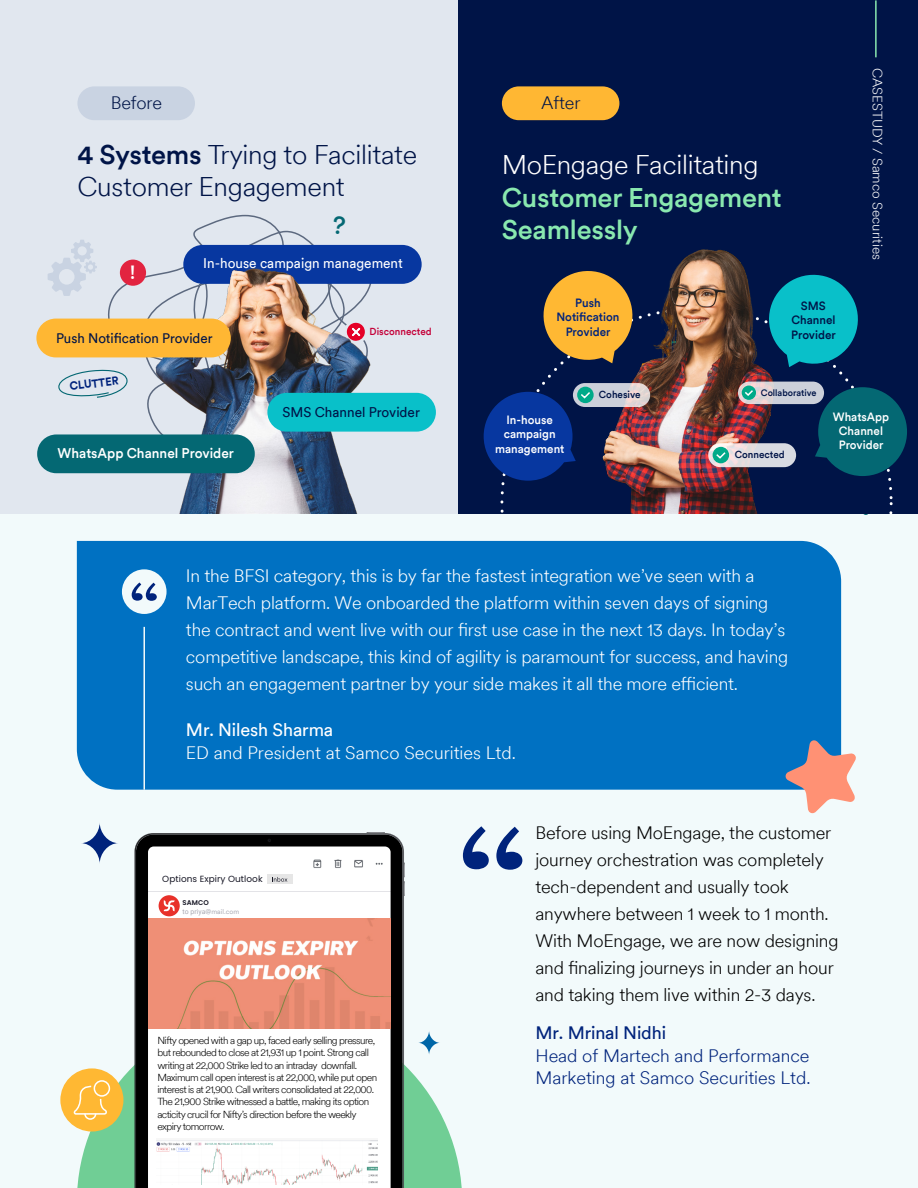
<style>
.page{position:relative;width:918px;height:1188px;background:#fff}
.page>*{position:absolute;margin:0;border:0;box-sizing:border-box;transform-origin:0 0}
.t1{font:300 27px/32.4px "Circular XXTT";letter-spacing:-.01em;color:#001447}
.t2{font:500 27px/32.4px "Circular XXTT";letter-spacing:-.01em;color:#89e8af}
.t3{font:300 27px "Circular XXTT";letter-spacing:-.01em;color:#fff}
.t4{font:500 19.2px "Circular XXTT";color:#fff}
.t5{font:300 18px/27px "Circular XXTT";letter-spacing:-.01em;color:#fff}
.t6{font:300 18px/27px "Circular XXTT";letter-spacing:-.01em;color:#000}
.t7{font:300 18px/21.6px "Circular XXTT";color:#00237c}
.t8{font:18px "Circular XXTT";letter-spacing:-.01em;color:#fff}
.t9{font:18px "Circular XXTT";letter-spacing:-.01em;color:#00237c}
.t10{font:300 18px "Circular XXTT";letter-spacing:-.01em;color:#001447}
.t11{font:14.1px "Circular XXTT";color:#fff;scale:.96 1}
.t12{font:500 14.1px "Circular XXTT";color:#fff;scale:.96 1}
.t13{font:14.1px "Circular XXTT";color:#001447;scale:.96 1}
.t14{font:13.8px "Circular XXTT";color:#001447;scale:.96 1}
.t15{font:300 13.5px "Circular XXTT";color:#fff}
.t16{font:500 12px/14.4px "Circular XXTT";color:#fff;text-align:center;scale:.96 1}
.t17{font:500 12px/14.4px "Circular XXTT";color:#00237c;text-align:center;scale:.96 1}
.t18{font:500 12px/14.4px "Circular XXTT";color:#001447;text-align:center;scale:.96 1}
.t19{font:700 11.55px "Circular XXTT";color:#00237c;scale:.96 1}
.t20{font:300 10.2px/12.3px "Circular XXTT";letter-spacing:-.055em;color:#000}
.t21{font:500 10.2px "Circular XXTT";color:#001447;scale:.96 1}
.t22{font:500 10.2px "Circular XXTT";color:#c40038;scale:.96 1}
.t23{font:500 9.3px "Circular XXTT";color:#001447;scale:.96 1}
.t24{font:9px "Poppins";letter-spacing:.005em;color:#171725}
.t25{font:6.9px "Circular XX";letter-spacing:.005em;color:#a7a7b0}
.t26{font:600 6.9px "Poppins";letter-spacing:.005em;color:#171725}
.s1{font-weight:500}
.s2{font-family:"Roboto"}
</style>
<div class="page">
<div style="left:0;top:466px;width:918px;height:722px;background:#f2fafb"></div>
<div style="left:77px;top:541px;width:764px;height:249px;background:#0071c2"></div>
<div style="left:122px;top:569px;width:45px;height:45px;background:#f2fafb;border-radius:50%"></div>
<svg style="left:132px;top:582px;width:25px;height:19px"></svg>
<hr style="left:143px;top:627px;width:2px;height:163px;background:#f2fafb">
<svg style="left:463px;top:826px;width:59px;height:44px"></svg>
<svg style="left:81px;top:823px;width:37px;height:40px"></svg>
<svg style="left:786px;top:740px;width:70px;height:74px"></svg>
<svg style="left:77px;top:1031px;width:385px;height:157px;fill:#70ce95"></svg>
<svg style="left:136px;top:835px;width:267px;height:353px;fill:#fff"></svg>
<svg style="left:404px;top:862px;width:1px;height:34px"></svg>
<svg style="left:367px;top:832px;width:18px;height:1px"></svg>
<img style="left:156px;top:1138px;width:222px;height:47px">
<img style="left:148px;top:919px;width:243px;height:109px">
<div style="left:159px;top:895px;width:21px;height:21px;background:#e8312a;border-radius:50%"></div>
<svg style="left:164px;top:900px;width:11px;height:11px"></svg>
<div style="left:60px;top:1068px;width:63px;height:64px;background:#ffb833;border-radius:50%"></div>
<div style="left:94px;top:1080px;width:16px;height:17px;border:2px solid #fff;border-radius:50%"></div>
<svg style="left:74px;top:1084px;width:34px;height:36px"></svg>
<div style="left:0;top:0;width:459px;height:514px;background:#e1e7ef"></div>
<div style="left:459px;top:0;width:459px;height:514px;background:#001447"></div>
<div style="left:77px;top:86px;width:118px;height:34px;background:#c9d3e2;border-radius:17px"></div>
<div style="left:502px;top:86px;width:117px;height:34px;background:#ffb733;border-radius:17px"></div>
<svg style="left:106px;top:214px;width:205px;height:260px"></svg>
<div style="left:120px;top:260px;width:26px;height:26px;background:#e22440;border-radius:50%"></div>
<svg style="left:48px;top:240px;width:49px;height:56px"></svg>
<div style="left:183px;top:245px;width:239px;height:39px;background:#0737a0;border-radius:19px"></div>
<img style="left:131px;top:242px;width:272px;height:272px">
<div style="left:37px;top:434px;width:218px;height:39px;background:#046873;border-radius:19px"></div>
<div style="left:36px;top:319px;width:195px;height:38px;background:#ffb733;border-radius:19px"></div>
<div style="left:267px;top:393px;width:169px;height:39px;background:#09c0c9;border-radius:19px"></div>
<svg style="left:58px;top:368px;width:71px;height:30px"></svg>
<svg style="left:347px;top:323px;width:18px;height:18px"></svg>
<svg style="left:815px;top:387px;width:92px;height:89px"></svg>
<svg style="left:800px;top:274px;width:58px;height:93px"></svg>
<svg style="left:543px;top:272px;width:35px;height:91px"></svg>
<img style="left:578px;top:249px;width:222px;height:265px">
<svg style="left:708px;top:443px;width:88px;height:24px;background:#dedbdf"></svg>
<div style="left:713px;top:447px;width:16px;height:16px;background:#00aa89;border-radius:50%"></div>
<svg style="left:716px;top:452px;width:10px;height:7px"></svg>
<svg style="left:573px;top:383px;width:77px;height:24px"></svg>
<svg style="left:577px;top:387px;width:17px;height:16px"></svg>
<svg style="left:484px;top:390px;width:108px;height:91px"></svg>
<svg style="left:738px;top:382px;width:86px;height:22px;background:#d2d0d7"></svg>
<div style="left:742px;top:386px;width:14px;height:14px;background:#00aa89;border-radius:50%"></div>
<svg style="left:745px;top:390px;width:10px;height:7px"></svg>
<hr style="left:875px;top:0;width:2px;height:57px;background:#89e8af">
<p class="t10" style="left:111px;top:90px;width:53px">Before</p>
<h1 class="t1" style="left:77px;top:137px;width:341px"><span class="s1">4 Systems</span> Trying to Facilitate<br>Customer Engagement</h1>
<p class="t4" style="left:130px;top:259px;width:7px">!</p>
<p class="t11" style="left:203px;top:254px;width:209px">In-house campaign management</p>
<p class="t14" style="left:56px;top:329px;width:165px">Push Notification Provider</p>
<p class="t19" style="left:69px;top:378px;width:53px;rotate:-7deg">CLUTTER</p>
<p class="t12" style="left:58px;top:443px;width:185px">WhatsApp Channel Provider</p>
<p class="t22" style="left:370px;top:325px;width:66px">Disconnected</p>
<p class="t13" style="left:282px;top:402px;width:145px">SMS Channel Provider</p>
<p class="t10" style="left:541px;top:90px;width:41px">After</p>
<h1 class="t3" style="left:502px;top:147px;width:258px">MoEngage Facilitating</h1>
<h1 class="t2" style="left:502px;top:180px;width:281px">Customer Engagement<br>Seamlessly</h1>
<p class="t17" style="left:557px;top:295px;width:67px">Push<br>Notification<br>Provider</p>
<p class="t18" style="left:791px;top:298px;width:48px">SMS<br>Channel<br>Provider</p>
<p class="t21" style="left:599px;top:388px;width:45px">Cohesive</p>
<p class="t23" style="left:761px;top:386px;width:60px">Collaborative</p>
<p class="t15" style="left:886px;top:68px;width:193px;rotate:90deg">CASESTUDY / Samco Securities</p>
<p class="t16" style="left:495px;top:412px;width:74px">In-house campaign management</p>
<p class="t21" style="left:735px;top:448px;width:54px">Connected</p>
<p class="t16" style="left:833px;top:409px;width:60px">WhatsApp<br>Channel<br>Provider</p>
<p class="t5" style="left:186px;top:562px;width:604px">In the BFSI category, this is by far the fastest integration we’ve seen with a MarTech platform. We onboarded the platform within seven days of signing the contract and went live with our first use case in the next 13 days. In today’s competitive landscape, this kind of agility is paramount for success, and having such an engagement partner by your side makes it all the more efficient.</p>
<p class="t8" style="left:186px;top:718px;width:149px">Mr. Nilesh Sharma</p>
<p class="t5" style="left:186px;top:739px;width:331px">ED and President at Samco Securities Ltd.</p>
<p class="t24" style="left:162px;top:874px;width:102px">Options Expiry Outlook</p>
<p class="t26" style="left:183px;top:899px;width:28px">SAMCO</p>
<p class="t25" style="left:183px;top:907px;width:58px"><span class="s2">to priya</span>@mail.com</p>
<p class="t20" style="left:157px;top:1034px;width:221px">Nifty opened with a gap up, faced early selling pressure, but rebounded to close at 21,931 up 1 point. Strong call writing at 22,000 Strike led to an intraday downfall.<br>Maximum call open interest is at 22,000, while put open interest is at 21,900. Call writers consolidated at 22,000.<br>The 21,900 Strike witnessed a battle, making its option acticity crucil for Nifty’s direction before the weekly expiry tomorrow.</p>
<p class="t6" style="left:535px;top:819px;width:305px">Before using MoEngage, the customer journey orchestration was completely tech-dependent and usually took anywhere between 1 week to 1 month.<br>With MoEngage, we are now designing and finalizing journeys in under an hour and taking them live within 2-3 days.</p>
<p class="t9" style="left:535px;top:1021px;width:132px">Mr. Mrinal Nidhi</p>
<p class="t7" style="left:535px;top:1044px;width:277px">Head of Martech and Performance<br>Marketing at Samco Securities Ltd.</p>
</div>
